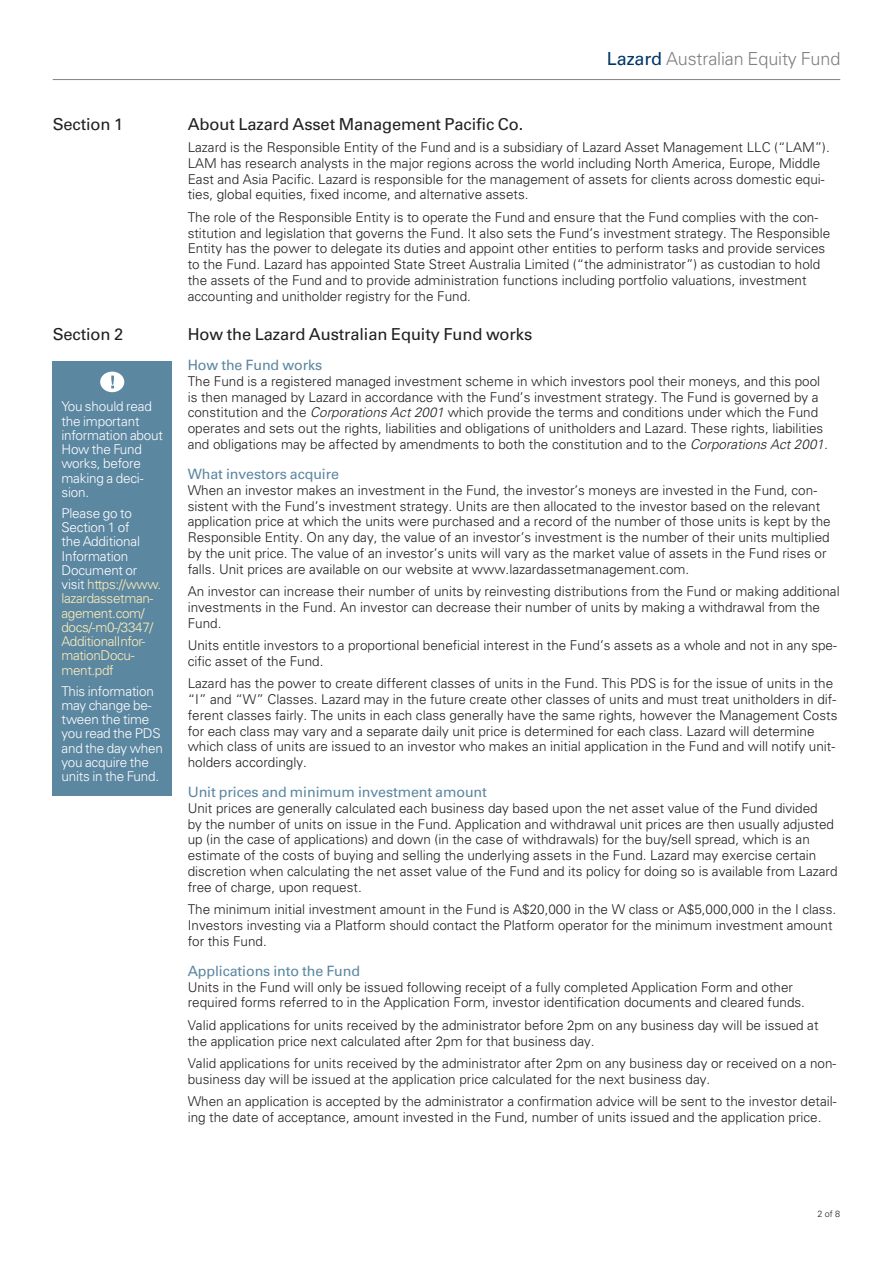
<style>
.page{position:relative;width:893px;height:1263px;background:#fff}
.page>*{position:absolute;margin:0;border:0;box-sizing:border-box;transform-origin:0 0}
.t1{font:300 18px "Univers LT Std";letter-spacing:-.01em;color:#808083}
.B__Head_L2{font:16.5px "Univers LT Std";letter-spacing:-.01em;color:#231f20}
.B__Head_L3{font:14.25px "Univers LT Std";letter-spacing:-.01em;color:#5c87a1}
.B__Body{font:300 13.5px/15.8px "Univers LT Std";color:#231f20}
.C__Callout_2{font:300 13.5px/14.2px "Univers LT Std";letter-spacing:-.015em;color:#fff}
.C__Callout_2-2{font:300 13.5px/14.2px "Univers LT Std";letter-spacing:-.025em;color:#ffeeb8}
.t2{font:300 9px "Univers LT Std";color:#231f20}
.s1{font-weight:400;color:#003667}
.s2{font-style:italic}
.s3{color:#fff}
</style>
<div class="page">
<hr style="left:53px;top:79px;width:787px;height:1px;background:#808083">
<div style="left:52px;top:361px;width:120px;height:434px;background:#5c87a1"></div>
<div style="left:100px;top:372px;width:24px;height:20px;background:#fff;border-radius:50%"></div>
<svg style="left:111px;top:376px;width:3px;height:12px"></svg>
<h1 class="t1" style="left:607px;top:48px;width:235px"><span class="s1">Lazard</span> Australian Equity Fund</h1>
<p class="B__Head_L2" style="left:53px;top:114px;width:72px">Section 1</p>
<p class="B__Head_L2" style="left:188px;top:114px;width:337px">About Lazard Asset Management Pacific Co.</p>
<p class="B__Body" style="left:188px;top:139px;width:643px">Lazard is the Responsible Entity of the Fund and is a subsidiary of Lazard Asset Management LLC (“LAM”).<br>LAM has research analysts in the major regions across the world including North America, Europe, Middle East and Asia Pacific. Lazard is responsible for the management of assets for clients across domestic equi&shy;ties, global equities, fixed income, and alternative assets.</p>
<p class="B__Body" style="left:188px;top:209px;width:644px">The role of the Responsible Entity is to operate the Fund and ensure that the Fund complies with the con&shy;stitution and legislation that governs the Fund. It also sets the Fund’s investment strategy. The Responsible Entity has the power to delegate its duties and appoint other entities to perform tasks and provide services to the Fund. Lazard has appointed State Street Australia Limited (“the administrator”) as custodian to hold the assets of the Fund and to provide administration functions including portfolio valuations, investment accounting and unitholder registry for the Fund.</p>
<p class="B__Head_L2" style="left:53px;top:324px;width:72px">Section 2</p>
<p class="B__Head_L2" style="left:188px;top:324px;width:346px">How the Lazard Australian Equity Fund works</p>
<p class="B__Head_L3" style="left:188px;top:357px;width:136px">How the Fund works</p>
<p class="B__Body" style="left:188px;top:373px;width:641px">The Fund is a registered managed investment scheme in which investors pool their moneys, and this pool is then managed by Lazard in accordance with the Fund’s investment strategy. The Fund is governed by a constitution and the <span class="s2">Corporations Act 2001</span> which provide the terms and conditions under which the Fund operates and sets out the rights, liabilities and obligations of unitholders and Lazard. These rights, liabilities and obligations may be affected by amendments to both the constitution and to the <span class="s2">Corporations Act 2001.</span></p>
<p class="B__Head_L3" style="left:188px;top:465px;width:153px">What investors acquire</p>
<p class="B__Body" style="left:188px;top:482px;width:644px">When an investor makes an investment in the Fund, the investor’s moneys are invested in the Fund, con&shy;sistent with the Fund’s investment strategy. Units are then allocated to the investor based on the relevant application price at which the units were purchased and a record of the number of those units is kept by the Responsible Entity. On any day, the value of an investor’s investment is the number of their units multiplied by the unit price. The value of an investor’s units will vary as the market value of assets in the Fund rises or falls. Unit prices are available on our website at www.lazardassetmanagement.com.</p>
<p class="B__Body" style="left:188px;top:583px;width:653px">An investor can increase their number of units by reinvesting distributions from the Fund or making additional investments in the Fund. An investor can decrease their number of units by making a withdrawal from the<br>Fund.</p>
<p class="B__Body" style="left:188px;top:637px;width:651px">Units entitle investors to a proportional beneficial interest in the Fund’s assets as a whole and not in any spe&shy;cific asset of the Fund.</p>
<p class="B__Body" style="left:188px;top:676px;width:651px">Lazard has the power to create different classes of units in the Fund. This PDS is for the issue of units in the “I” and “W” Classes. Lazard may in the future create other classes of units and must treat unitholders in dif&shy;ferent classes fairly. The units in each class generally have the same rights, however the Management Costs for each class may vary and a separate daily unit price is determined for each class. Lazard will determine which class of units are issued to an investor who makes an initial application in the Fund and will notify unit&shy;holders accordingly.</p>
<p class="B__Head_L3" style="left:188px;top:784px;width:301px">Unit prices and minimum investment amount</p>
<p class="B__Body" style="left:188px;top:800px;width:651px">Unit prices are generally calculated each business day based upon the net asset value of the Fund divided<br>by the number of units on issue in the Fund. Application and withdrawal unit prices are then usually adjusted up (in the case of applications) and down (in the case of withdrawals) for the buy/sell spread, which is an estimate of the costs of buying and selling the underlying assets in the Fund. Lazard may exercise certain discretion when calculating the net asset value of the Fund and its policy for doing so is available from Lazard free of charge, upon request.</p>
<p class="B__Body" style="left:188px;top:901px;width:650px">The minimum initial investment amount in the Fund is A$20,000 in the W class or A$5,000,000 in the I class.<br>Investors investing via a Platform should contact the Platform operator for the minimum investment amount for this Fund.</p>
<p class="B__Head_L3" style="left:188px;top:962px;width:174px">Applications into the Fund</p>
<p class="B__Body" style="left:188px;top:979px;width:619px">Units in the Fund will only be issued following receipt of a fully completed Application Form and other required forms referred to in the Application Form, investor identification documents and cleared funds.</p>
<p class="B__Body" style="left:188px;top:1017px;width:632px">Valid applications for units received by the administrator before 2pm on any business day will be issued at the application price next calculated after 2pm for that business day.</p>
<p class="B__Body" style="left:188px;top:1055px;width:650px">Valid applications for units received by the administrator after 2pm on any business day or received on a non&shy;business day will be issued at the application price calculated for the next business day.</p>
<p class="B__Body" style="left:188px;top:1094px;width:650px">When an application is accepted by the administrator a confirmation advice will be sent to the investor detail&shy;ing the date of acceptance, amount invested in the Fund, number of units issued and the application price.</p>
<p class="C__Callout_2" style="left:61px;top:399px;width:103px">You should read the important information about<br>How the Fund works, before making a deci&shy;sion.</p>
<p class="C__Callout_2-2" style="left:61px;top:506px;width:101px"><span class="s3">Please go to<br>Section 1 of<br>the Additional<br>Information<br>Document or visit</span> https://www. lazardassetman&shy;agement.com/ docs/-m0-/3347/<br>AdditionalInfor&shy;mationDocu&shy;ment.pdf</p>
<p class="C__Callout_2" style="left:61px;top:684px;width:103px">This information may change be&shy;tween the time you read the PDS and the day when you acquire the units in the Fund.</p>
<p class="t2" style="left:817px;top:1208px;width:24px">2 of 8</p>
</div>
